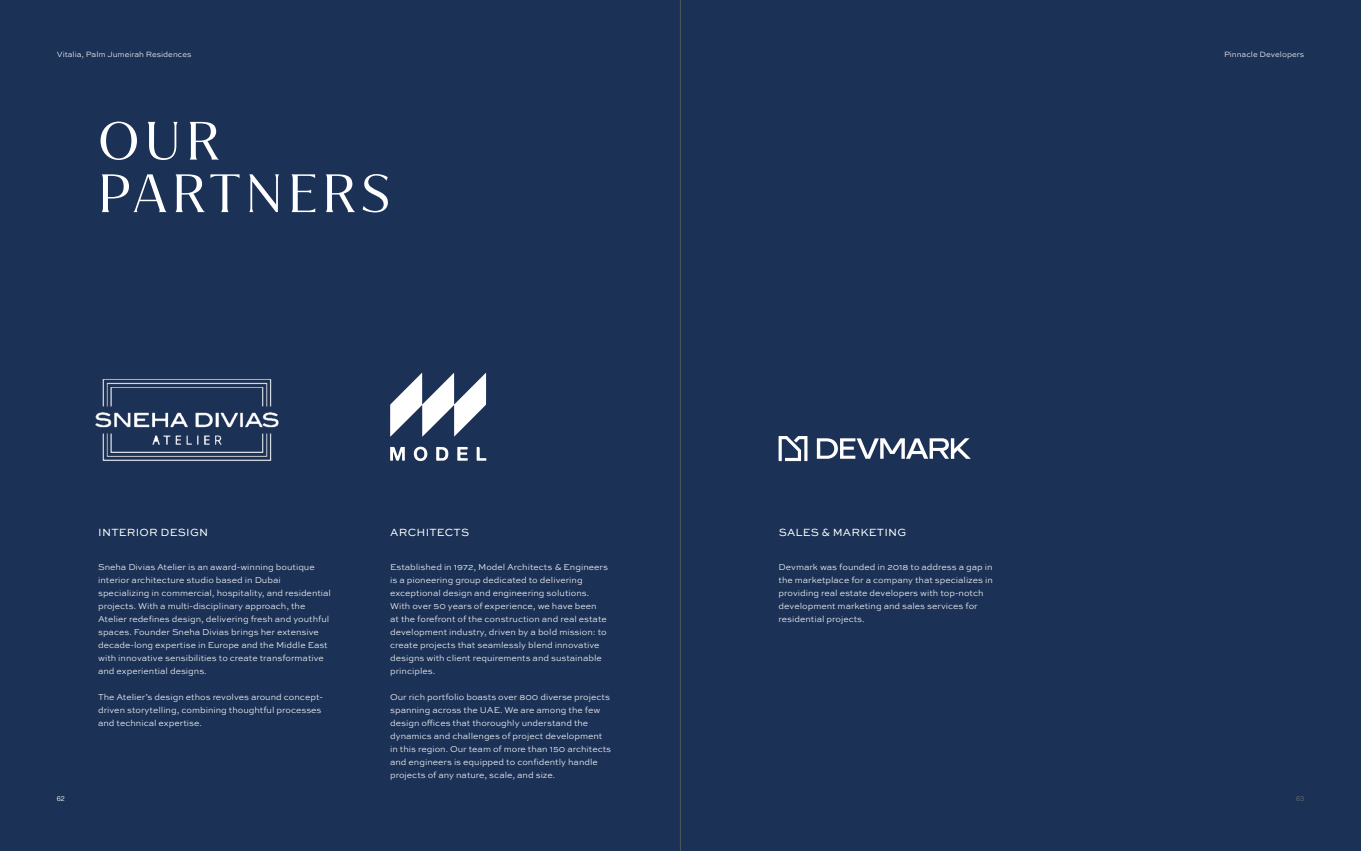
<style>
.page{position:relative;width:1361px;height:851px;background:#fff}
.page>*{position:absolute;margin:0;border:0;box-sizing:border-box;transform-origin:0 0}
.t1{font:51.8px/52.4px "Jazmin";letter-spacing:.1em;color:#fff}
.t2{font:11px "Sweet Sans Pro";letter-spacing:.02em;color:#fff}
.t3{font:300 9px/13px "Sweet Sans Pro";color:#fff}
.t4{font:300 8px "Sweet Sans Pro";color:#fff}
.t5{font:7px "PP Neue Montreal";color:#fff}
.t6{font:7px "PP Neue Montreal";color:#6e7070}
</style>
<div class="page">
<div style="left:0;top:0;width:1361px;height:850px;background:#1b3156"></div>
<svg style="left:390px;top:373px;width:96px;height:63px"></svg>
<svg style="left:390px;top:447px;width:15px;height:14px"></svg>
<svg style="left:436px;top:447px;width:12px;height:13px"></svg>
<svg style="left:414px;top:446px;width:14px;height:15px"></svg>
<svg style="left:457px;top:447px;width:11px;height:14px"></svg>
<svg style="left:476px;top:447px;width:10px;height:14px"></svg>
<svg style="left:778px;top:436px;width:29px;height:25px"></svg>
<svg style="left:817px;top:438px;width:154px;height:21px"></svg>
<img style="left:95px;top:379px;width:184px;height:82px">
<hr style="left:680px;top:0;width:1px;height:850px;background:#575756">
<p class="t4" style="left:57px;top:48px;width:136px">Vitalia, Palm Jumeirah Residences</p>
<p class="t4" style="left:1224px;top:48px;width:82px">Pinnacle Developers</p>
<h1 class="t1" style="left:98px;top:115px;width:294px">OUR<br>PARTNERS</h1>
<p class="t2" style="left:98px;top:524px;width:112px">INTERIOR DESIGN</p>
<p class="t2" style="left:390px;top:524px;width:80px">ARCHITECTS</p>
<p class="t2" style="left:779px;top:524px;width:129px">SALES &amp; MARKETING</p>
<p class="t3" style="left:98px;top:560px;width:234px">Sneha Divias Atelier is an award-winning boutique interior architecture studio based in Dubai specializing in commercial, hospitality, and residential projects. With a multi-disciplinary approach, the Atelier redefines design, delivering fresh and youthful spaces. Founder Sneha Divias brings her extensive decade-long expertise in Europe and the Middle East with innovative sensibilities to create transformative and experiential designs.</p>
<p class="t3" style="left:98px;top:690px;width:226px">The Atelier’s design ethos revolves around concept&shy;driven storytelling, combining thoughtful processes and technical expertise.</p>
<p class="t3" style="left:390px;top:560px;width:219px">Established in 1972, Model Architects &amp; Engineers is a pioneering group dedicated to delivering exceptional design and engineering solutions.<br>With over 50 years of experience, we have been<br>at the forefront of the construction and real estate development industry, driven by a bold mission: to create projects that seamlessly blend innovative designs with client requirements and sustainable principles.</p>
<p class="t3" style="left:390px;top:690px;width:223px">Our rich portfolio boasts over 800 diverse projects spanning across the UAE. We are among the few design offices that thoroughly understand the dynamics and challenges of project development in this region. Our team of more than 150 architects and engineers is equipped to confidently handle projects of any nature, scale, and size.</p>
<p class="t3" style="left:778px;top:560px;width:216px">Devmark was founded in 2018 to address a gap in the marketplace for a company that specializes in providing real estate developers with top-notch development marketing and sales services for residential projects.</p>
<p class="t5" style="left:57px;top:794px;width:9px">62</p>
<p class="t6" style="left:1296px;top:794px;width:10px">63</p>
</div>
